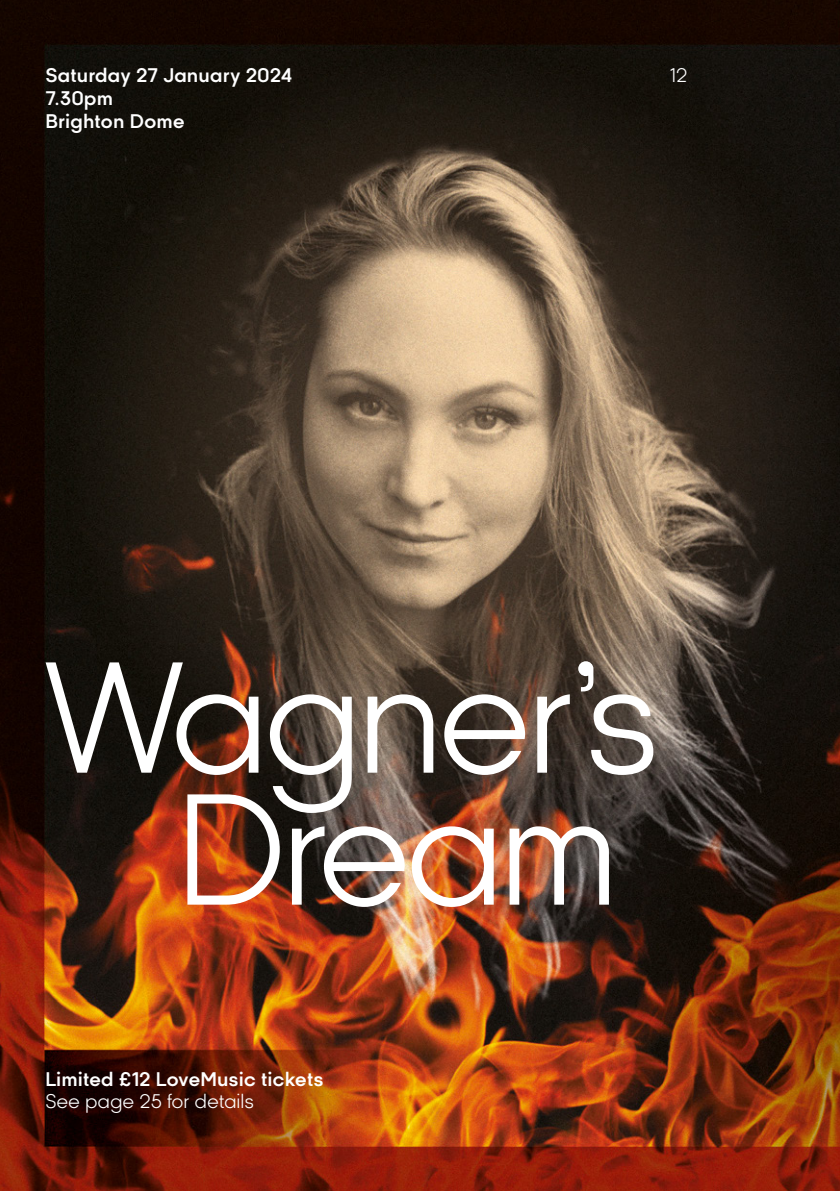
<style>
.page{position:relative;width:840px;height:1191px;background:#fff}
.page>*{position:absolute;margin:0;border:0;box-sizing:border-box;transform-origin:0 0}
.t1{font:152px/132px "Kamerik 105 Text";letter-spacing:-.04em;color:#fff;text-align:right}
.t2{font:700 19px/22.8px "Kamerik 105 Text";color:#fff}
.t3{font:19px "Kamerik 105 Text";color:#fff}
</style>
<div class="page">
<img style="left:0;top:0;width:839px;height:1191px">
<p class="t2" style="left:45px;top:65px;width:248px">Saturday 27 January 2024<br>7.30pm<br>Brighton Dome</p>
<p class="t3" style="left:669px;top:65px;width:19px">12</p>
<h1 class="t1" style="left:43px;top:659px;width:619px">Wagner’s<br>Dream</h1>
<p class="t2" style="left:45px;top:1068px;width:280px">Limited £12 LoveMusic tickets</p>
<p class="t3" style="left:45px;top:1091px;width:210px">See page 25 for details</p>
</div>
